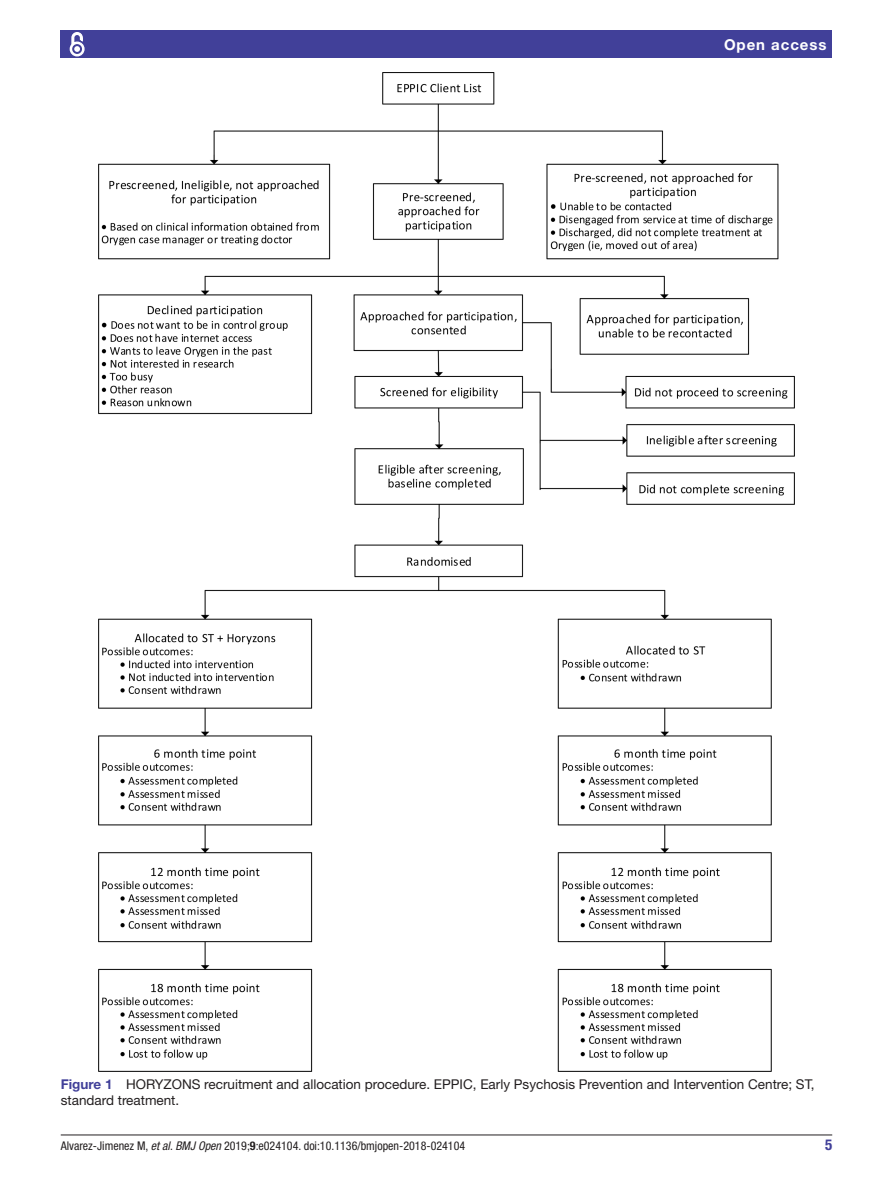
<style>
.page{position:relative;width:893px;height:1191px;background:#fff}
.page>*{position:absolute;margin:0;border:0;box-sizing:border-box;transform-origin:0 0}
.t1{font:700 15px "Helvetica Neue LT Std";letter-spacing:.065em;color:#fff}
.t2{font:700 condensed 15px "Helvetica Neue LT Std";color:#414099}
.t3{font:13.5px/16.2px "Helvetica Neue LT Std";color:#231f20}
.t4{font:condensed 12px "Helvetica Neue LT Std";color:#231f20}
.s1{font-weight:700;color:#414099}
.s2{font-style:italic}
.s3{font-weight:700}
</style>
<div class="page">
<hr style="left:61px;top:1134px;width:771px;height:1px;background:#231f20">
<div style="left:61px;top:31px;width:771px;height:27px;background:#414099"></div>
<svg style="left:69px;top:32px;width:16px;height:25px"></svg>
<img style="left:98px;top:73px;width:697px;height:998px">
<p class="t1" style="left:724px;top:35px;width:104px">Open access</p>
<p class="t3" style="left:61px;top:1075px;width:755px"><span class="s1">Figure 1</span> HORYZONS recruitment and allocation procedure. EPPIC, Early Psychosis Prevention and Intervention Centre; ST, standard treatment.</p>
<p class="t4" style="left:61px;top:1138px;width:406px">Alvarez-Jimenez M, <span class="s2">et al</span>. <span class="s2">BMJ Open</span> 2019;<span class="s3">9</span>:e024104. doi:10.1136/bmjopen-2018-024104</p>
<p class="t2" style="left:825px;top:1135px;width:9px">5</p>
</div>
